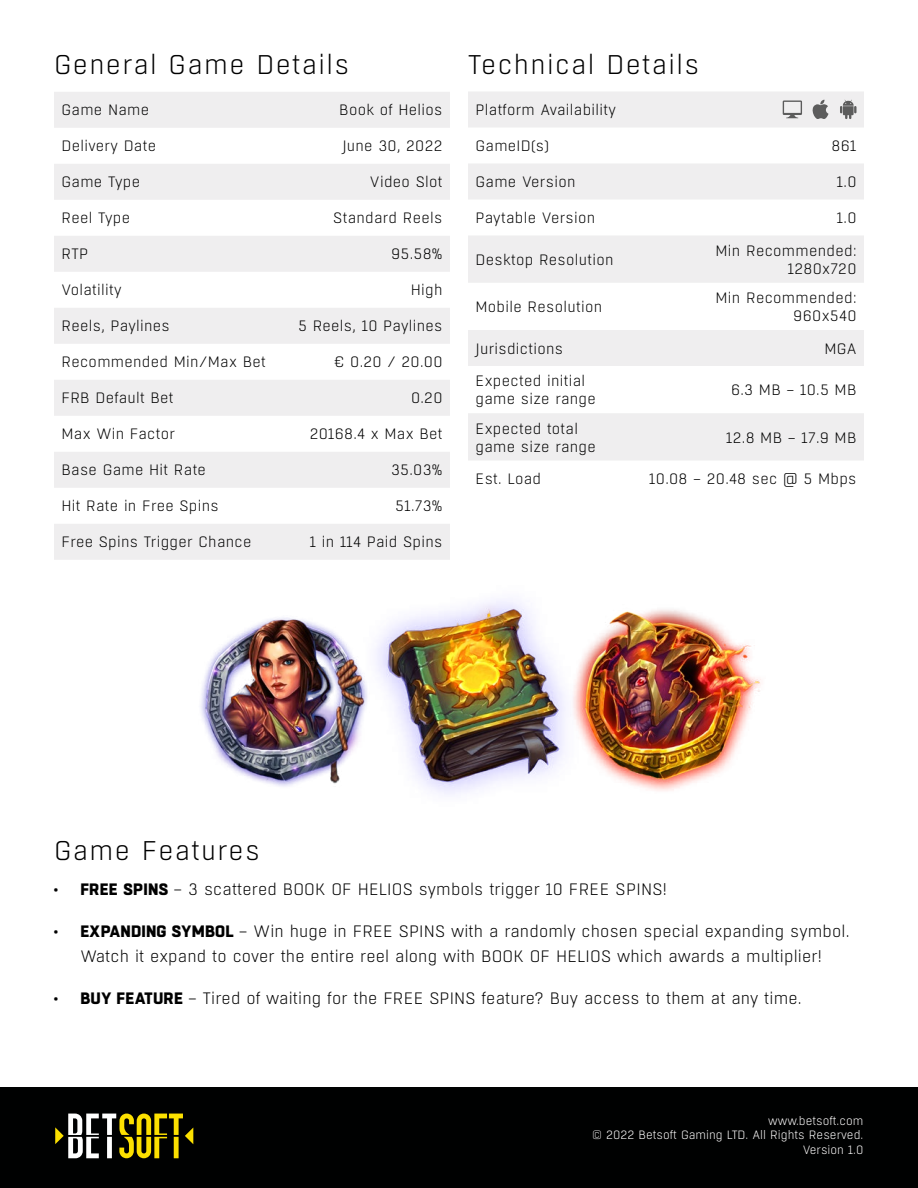
<style>
.page{position:relative;width:918px;height:1188px;background:#fff}
.page>*{position:absolute;margin:0;border:0;box-sizing:border-box;transform-origin:0 0}
.t1{font:300 27px "Boxed";letter-spacing:.05em;color:#000}
.t2{font:300 16.5px/25.5px "Boxed";letter-spacing:.01em;color:#000;text-align:center}
.t3{font:300 15px/18px "Boxed";letter-spacing:.02em;color:#000;text-align:right}
.t4{font:300 12px/14.4px "Boxed";color:#fff;text-align:right}
.s1{font-weight:800}
</style>
<div class="page">
<div style="left:0;top:1087px;width:918px;height:101px;background:#000101"></div>
<svg style="left:55px;top:1114px;width:138px;height:44px"></svg>
<svg style="left:468px;top:92px;width:396px;height:368px;fill:#efeeef"></svg>
<svg style="left:812px;top:100px;width:16px;height:19px"></svg>
<svg style="left:840px;top:100px;width:17px;height:19px"></svg>
<svg style="left:783px;top:101px;width:19px;height:17px"></svg>
<svg style="left:54px;top:92px;width:396px;height:468px;fill:#efeeef"></svg>
<img style="left:376px;top:600px;width:190px;height:195px">
<img style="left:573px;top:609px;width:188px;height:182px">
<img style="left:200px;top:617px;width:167px;height:170px">
<h1 class="t1" style="left:54px;top:48px;width:297px">General Game Details</h1>
<h1 class="t1" style="left:468px;top:48px;width:233px">Technical Details</h1>
<p class="t3" style="left:476px;top:101px;width:142px">Platform Availability</p>
<p class="t3" style="left:476px;top:137px;width:75px">GameID(s)</p>
<p class="t3" style="left:831px;top:137px;width:27px">861</p>
<p class="t3" style="left:476px;top:173px;width:102px">Game Version</p>
<p class="t3" style="left:837px;top:173px;width:21px">1.0</p>
<p class="t3" style="left:476px;top:209px;width:121px">Paytable Version</p>
<p class="t3" style="left:837px;top:209px;width:21px">1.0</p>
<p class="t3" style="left:476px;top:251px;width:140px">Desktop Resolution</p>
<p class="t3" style="left:716px;top:242px;width:142px">Min Recommended:<br>1280x720</p>
<p class="t3" style="left:476px;top:298px;width:128px">Mobile Resolution</p>
<p class="t3" style="left:716px;top:289px;width:142px">Min Recommended:<br>960x540</p>
<p class="t3" style="left:476px;top:340px;width:89px">Jurisdictions</p>
<p class="t3" style="left:824px;top:340px;width:34px">MGA</p>
<p class="t3" style="left:476px;top:372px;width:122px;text-align:left">Expected initial game size range</p>
<p class="t3" style="left:731px;top:381px;width:127px">6.3 MB – 10.5 MB</p>
<p class="t3" style="left:476px;top:419px;width:122px;text-align:left">Expected total game size range</p>
<p class="t3" style="left:726px;top:428px;width:132px">12.8 MB – 17.9 MB</p>
<p class="t3" style="left:476px;top:470px;width:67px">Est. Load</p>
<p class="t3" style="left:649px;top:470px;width:209px">10.08 – 20.48 sec @ 5 Mbps</p>
<p class="t3" style="left:62px;top:101px;width:89px">Game Name</p>
<p class="t3" style="left:339px;top:101px;width:105px">Book of Helios</p>
<p class="t3" style="left:62px;top:137px;width:96px">Delivery Date</p>
<p class="t3" style="left:342px;top:137px;width:102px">June 30, 2022</p>
<p class="t3" style="left:62px;top:173px;width:80px">Game Type</p>
<p class="t3" style="left:370px;top:173px;width:74px">Video Slot</p>
<p class="t3" style="left:62px;top:209px;width:70px">Reel Type</p>
<p class="t3" style="left:333px;top:209px;width:111px">Standard Reels</p>
<p class="t3" style="left:62px;top:245px;width:28px">RTP</p>
<p class="t3" style="left:391px;top:245px;width:53px">95.58%</p>
<p class="t3" style="left:62px;top:281px;width:62px">Volatility</p>
<p class="t3" style="left:411px;top:281px;width:33px">High</p>
<p class="t3" style="left:62px;top:317px;width:110px">Reels, Paylines</p>
<p class="t3" style="left:298px;top:317px;width:146px">5 Reels, 10 Paylines</p>
<p class="t3" style="left:62px;top:353px;width:206px">Recommended Min/Max Bet</p>
<p class="t3" style="left:335px;top:353px;width:109px">€ 0.20 / 20.00</p>
<p class="t3" style="left:62px;top:389px;width:114px">FRB Default Bet</p>
<p class="t3" style="left:411px;top:389px;width:33px">0.20</p>
<p class="t3" style="left:62px;top:425px;width:115px">Max Win Factor</p>
<p class="t3" style="left:310px;top:425px;width:134px">20168.4 x Max Bet</p>
<p class="t3" style="left:62px;top:461px;width:146px">Base Game Hit Rate</p>
<p class="t3" style="left:391px;top:461px;width:53px">35.03%</p>
<p class="t3" style="left:62px;top:497px;width:159px">Hit Rate in Free Spins</p>
<p class="t3" style="left:395px;top:497px;width:49px">51.73%</p>
<p class="t3" style="left:62px;top:533px;width:192px">Free Spins Trigger Chance</p>
<p class="t3" style="left:310px;top:533px;width:134px">1 in 114 Paid Spins</p>
<h1 class="t1" style="left:54px;top:834px;width:207px">Game Features</h1>
<p class="t2" style="left:53px;top:877px;width:615px">• <span class="s1">FREE SPINS</span> – 3 scattered BOOK OF HELIOS symbols trigger 10 FREE SPINS!</p>
<p class="t2" style="left:53px;top:919px;width:798px">• <span class="s1">EXPANDING SYMBOL</span> – Win huge in FREE SPINS with a randomly chosen special expanding symbol.<br>Watch it expand to cover the entire reel along with BOOK OF HELIOS which awards a multiplier!</p>
<p class="t2" style="left:53px;top:986px;width:750px">• <span class="s1">BUY FEATURE</span> – Tired of waiting for the FREE SPINS feature? Buy access to them at any time.</p>
<p class="t4" style="left:592px;top:1114px;width:273px">www.betsoft.com<br>© 2022 Betsoft Gaming LTD. All Rights Reserved.<br>Version 1.0</p>
</div>
